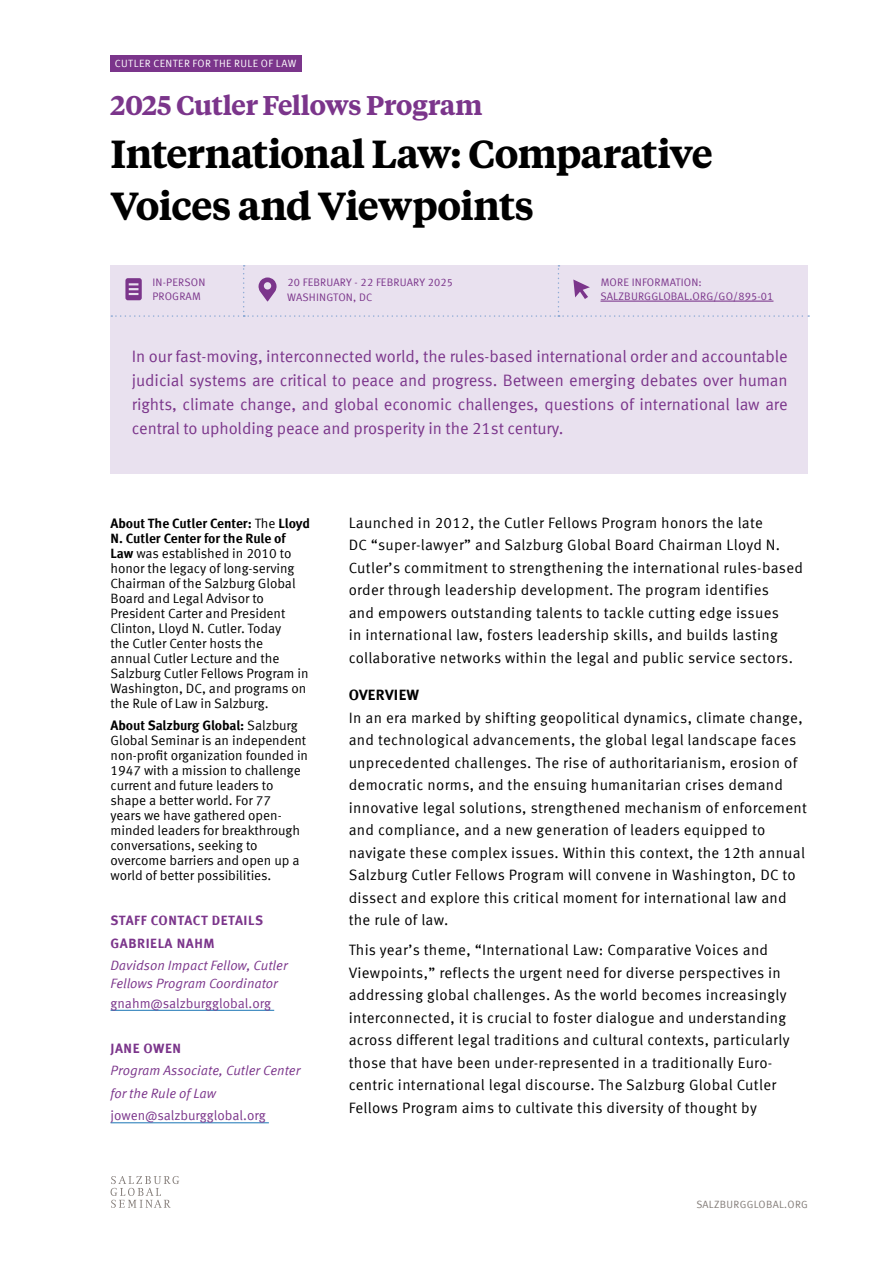
<style>
.page{position:relative;width:893px;height:1263px;background:#fff}
.page>*{position:absolute;margin:0;border:0;box-sizing:border-box;transform-origin:0 0}
.t1{font:600 39px/52.5px "Tiempos Text";letter-spacing:-.03em;color:#000}
.t2{font:600 27px "Tiempos Text";letter-spacing:-.025em;color:#7b358b}
.t3{font:16.5px/24px "Meta Offc Norm";letter-spacing:-.005em;color:#7b358b;text-align:justify}
.t4{font:15px/22.5px "Meta Offc Norm";letter-spacing:.02em;color:#000}
.t5{font:700 15px "Meta Offc";letter-spacing:.02em;color:#000}
.t6{font:13.5px/15px "Meta Offc Norm";letter-spacing:-.005em;color:#000}
.t7{font:13.5px/18px "Meta Offc Norm Ita";color:#7b358b}
.t8{font:700 13.5px/15px "Meta Offc";letter-spacing:-.005em;color:#000}
.t9{font:13.5px "Meta Offc Norm";letter-spacing:-.005em;color:#7b358b}
.t10{font:700 13.5px/22.5px "Meta Offc";letter-spacing:.04em;color:#7b358b}
.t11{font:10.8px/14.2px "Meta Offc Norm";letter-spacing:.015em;color:#7b358b}
.t12{font:10.5px "Meta Offc Norm";letter-spacing:.035em;color:#fff}
.t13{font:10.5px "Meta Offc Norm";letter-spacing:.03em;color:#837c78}
.s1{font-family:"Meta Offc Norm";font-weight:400}
.s2{font-family:"Meta Offc";font-weight:700}
</style>
<div class="page">
<svg style="left:111px;top:1176px;width:68px;height:32px"></svg>
<hr style="left:111px;top:1010px;width:163px;height:1px;background:#1975b5">
<hr style="left:111px;top:1122px;width:158px;height:1px;background:#1975b5">
<div style="left:111px;top:55px;width:191px;height:17px;background:#7b358b"></div>
<div style="left:111px;top:265px;width:697px;height:209px;background:#e9e1ef"></div>
<svg style="left:111px;top:265px;width:698px;height:52px"></svg>
<p class="t12" style="left:115px;top:57px;width:183px">CUTLER CENTER FOR THE RULE OF LAW</p>
<h2 class="t2" style="left:111px;top:87px;width:374px">2025 Cutler Fellows Program</h2>
<h1 class="t1" style="left:111px;top:126px;width:604px">International Law: Comparative<br>Voices and Viewpoints</h1>
<p class="t11" style="left:152px;top:275px;width:55px">IN-PERSON<br>PROGRAM</p>
<p class="t11" style="left:287px;top:276px;width:167px">20 FEBRUARY - 22 FEBRUARY 2025<br>WASHINGTON, DC</p>
<p class="t11" style="left:600px;top:275px;width:174px">MORE INFORMATION:<br>SALZBURGGLOBAL.ORG/GO/895-01</p>
<p class="t3" style="left:132px;top:345px;width:657px">In our fast-moving, interconnected world, the rules-based international order and accountable judicial systems are critical to peace and progress. Between emerging debates over human rights, climate change, and global economic challenges, questions of international law are central to upholding peace and prosperity in the 21st century.</p>
<p class="t8" style="left:111px;top:516px;width:201px">About The Cutler Center: <span class="s1">The</span> Lloyd<br>N. Cutler Center for the Rule of</p>
<p class="t6" style="left:111px;top:546px;width:200px"><span class="s2">Law</span> was established in 2010 to honor the legacy of long-serving<br>Chairman of the Salzburg Global<br>Board and Legal Advisor to<br>President Carter and President<br>Clinton, Lloyd N. Cutler. Today<br>the Cutler Center hosts the<br>annual Cutler Lecture and the<br>Salzburg Cutler Fellows Program in<br>Washington, DC, and programs on the Rule of Law in Salzburg.</p>
<p class="t8" style="left:111px;top:718px;width:189px">About Salzburg Global: <span class="s1">Salzburg</span></p>
<p class="t6" style="left:111px;top:733px;width:199px">Global Seminar is an independent non-profit organization founded in<br>1947 with a mission to challenge current and future leaders to shape a better world. For 77<br>years we have gathered open&shy;minded leaders for breakthrough conversations, seeking to overcome barriers and open up a world of better possibilities.</p>
<p class="t10" style="left:111px;top:909px;width:154px">STAFF CONTACT DETAILS<br>GABRIELA NAHM</p>
<p class="t7" style="left:111px;top:957px;width:179px">Davidson Impact Fellow, Cutler<br>Fellows Program Coordinator</p>
<p class="t9" style="left:111px;top:995px;width:162px">gnahm@salzburgglobal.org</p>
<p class="t10" style="left:111px;top:1037px;width:72px">JANE OWEN</p>
<p class="t7" style="left:111px;top:1059px;width:192px;line-height:22.5px">Program Associate, Cutler Center for the Rule of Law</p>
<p class="t9" style="left:111px;top:1108px;width:157px">jowen@salzburgglobal.org</p>
<p class="t4" style="left:349px;top:511px;width:456px">Launched in 2012, the Cutler Fellows Program honors the late<br>DC “super-lawyer” and Salzburg Global Board Chairman Lloyd N.<br>Cutler’s commitment to strengthening the international rules-based order through leadership development. The program identifies<br>and empowers outstanding talents to tackle cutting edge issues<br>in international law, fosters leadership skills, and builds lasting collaborative networks within the legal and public service sectors.</p>
<p class="t5" style="left:349px;top:686px;width:72px">OVERVIEW</p>
<p class="t4" style="left:349px;top:706px;width:460px">In an era marked by shifting geopolitical dynamics, climate change, and technological advancements, the global legal landscape faces unprecedented challenges. The rise of authoritarianism, erosion of democratic norms, and the ensuing humanitarian crises demand innovative legal solutions, strengthened mechanism of enforcement and compliance, and a new generation of leaders equipped to navigate these complex issues. Within this context, the 12th annual Salzburg Cutler Fellows Program will convene in Washington, DC to dissect and explore this critical moment for international law and the rule of law.</p>
<p class="t4" style="left:349px;top:939px;width:442px">This year’s theme, “International Law: Comparative Voices and Viewpoints,” reflects the urgent need for diverse perspectives in addressing global challenges. As the world becomes increasingly interconnected, it is crucial to foster dialogue and understanding across different legal traditions and cultural contexts, particularly those that have been under-represented in a traditionally Euro&shy;centric international legal discourse. The Salzburg Global Cutler Fellows Program aims to cultivate this diversity of thought by</p>
<p class="t13" style="left:696px;top:1198px;width:113px">SALZBURGGLOBAL.ORG</p>
</div>
